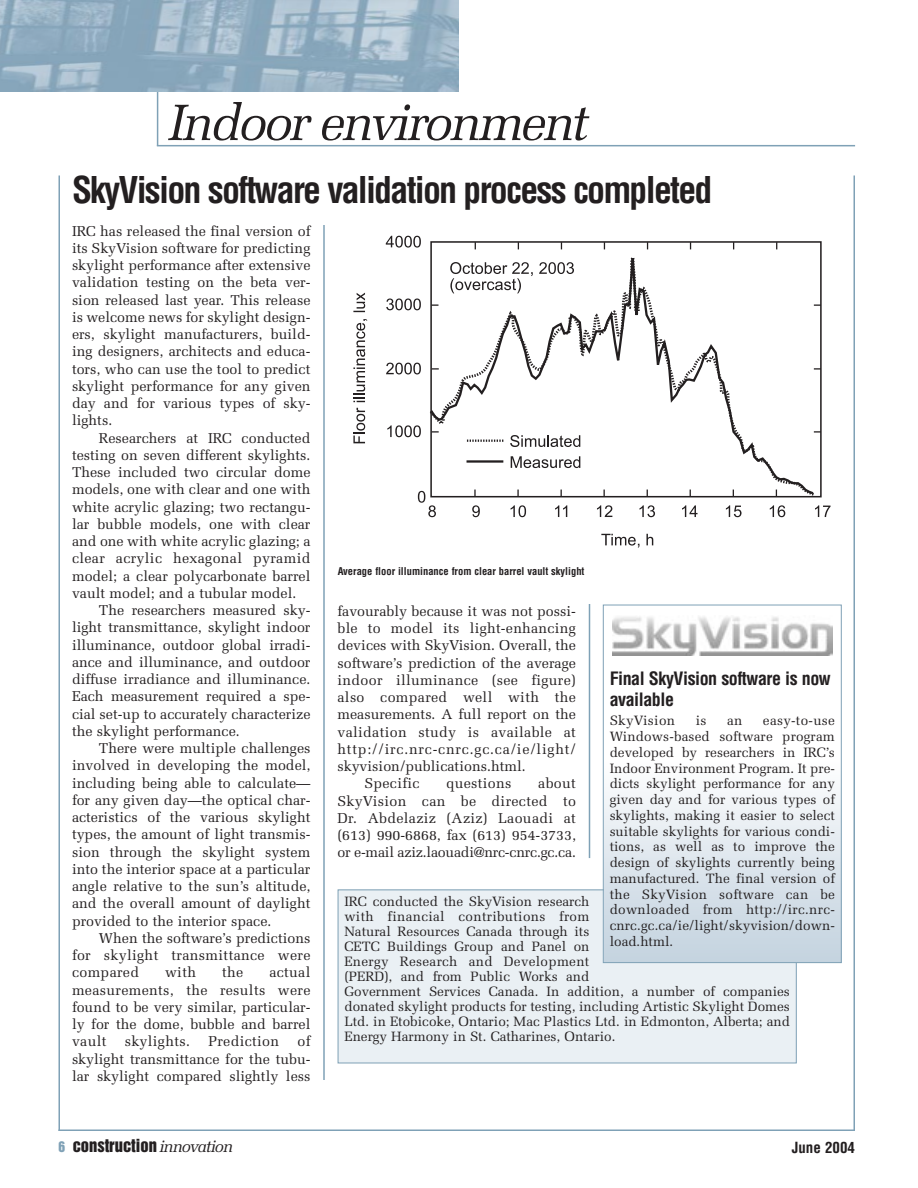
<style>
.page{position:relative;width:918px;height:1188px;background:#fff}
.page>*{position:absolute;margin:0;border:0;box-sizing:border-box;transform-origin:0 0}
.t1{font:italic 51px "Melior";letter-spacing:-.055em;color:#231f20}
.t2{font:700 condensed 36px "Helvetica";letter-spacing:-.05em;color:#231f20}
.t3{font:700 condensed 18px/21px "Helvetica";letter-spacing:-.025em;color:#231f20}
.t4{font:16.5px "Helvetica Inserat";color:#231f20}
.t5{font:700 condensed 15px "Helvetica";color:#231f20}
.t6{font:14.25px/17.2px "Melior";color:#231f20;text-align:justify}
.t7{font:14.25px "Melior";letter-spacing:.02em;color:#231f20}
.t8{font:14.25px "Melior";letter-spacing:.055em;color:#231f20}
.t9{font:13.5px/15.8px "Melior";color:#231f20}
.t10{font:13.5px "Melior";letter-spacing:.02em;color:#231f20}
.t11{font:700 condensed 10.5px "Helvetica";color:#231f20}
.s1{font-size:13.5px;color:#7fa1b6}
.s2{font-family:"Melior";font-style:italic}
</style>
<div class="page">
<div style="left:338px;top:890px;width:458px;height:173px;background:#eaf0f4"></div>
<div style="left:338px;top:890px;width:459px;height:173px;border:1px solid #7fa1b6"></div>
<hr style="left:589px;top:592px;width:1px;height:266px;background:#7fa1b6">
<hr style="left:323px;top:214px;width:2px;height:866px;background:#7fa1b6">
<div style="left:604px;top:760px;width:237px;height:202px;background:linear-gradient(to bottom,#fdfefe,#c2d2de)"></div>
<hr style="left:58px;top:176px;width:2px;height:955px;background:#7fa1b6">
<hr style="left:854px;top:176px;width:1px;height:955px;background:#7fa1b6">
<hr style="left:58px;top:1130px;width:797px;height:1px;background:#7fa1b6">
<div style="left:72px;top:176px;width:770px;height:49px;background:#fff"></div>
<hr style="left:157px;top:145px;width:698px;height:1px;background:#7fa1b6">
<hr style="left:157px;top:87px;width:1px;height:59px;background:#7fa1b6">
<img style="left:0;top:0;width:458px;height:92px">
<svg style="left:386px;top:236px;width:35px;height:12px"></svg>
<svg style="left:353px;top:408px;width:12px;height:35px"></svg>
<svg style="left:353px;top:319px;width:14px;height:83px"></svg>
<svg style="left:353px;top:293px;width:12px;height:19px"></svg>
<svg style="left:386px;top:299px;width:35px;height:11px"></svg>
<svg style="left:386px;top:363px;width:35px;height:11px"></svg>
<svg style="left:387px;top:425px;width:34px;height:12px"></svg>
<svg style="left:418px;top:491px;width:18px;height:26px"></svg>
<svg style="left:472px;top:505px;width:8px;height:12px"></svg>
<svg style="left:511px;top:505px;width:15px;height:12px"></svg>
<svg style="left:555px;top:505px;width:12px;height:12px"></svg>
<svg style="left:597px;top:505px;width:15px;height:12px"></svg>
<svg style="left:639px;top:505px;width:16px;height:12px"></svg>
<svg style="left:682px;top:505px;width:16px;height:12px"></svg>
<svg style="left:726px;top:505px;width:16px;height:12px"></svg>
<svg style="left:770px;top:505px;width:15px;height:12px"></svg>
<svg style="left:815px;top:505px;width:16px;height:12px"></svg>
<svg style="left:601px;top:534px;width:38px;height:14px"></svg>
<svg style="left:646px;top:534px;width:7px;height:11px"></svg>
<svg style="left:430px;top:241px;width:386px;height:10px"></svg>
<svg style="left:427px;top:251px;width:391px;height:247px"></svg>
<hr style="left:467px;top:460px;width:36px;height:3px;background:#231f20">
<svg style="left:467px;top:440px;width:36px;height:2px"></svg>
<div style="left:603px;top:605px;width:239px;height:358px;border:1px solid #7fa1b6"></div>
<img style="left:612px;top:617px;width:221px;height:39px">
<h1 class="t1" style="left:167px;top:102px;width:422px">Indoor environment</h1>
<h2 class="t2" style="left:72px;top:176px;width:642px">SkyVision software validation process completed</h2>
<p class="t6" style="left:72px;top:223px;width:240px">IRC has released the final version of its SkyVision software for predicting skylight performance after extensive validation testing on the beta ver&shy;sion released last year. This release is welcome news for skylight design&shy;ers, skylight manufacturers, build&shy;ing designers, architects and educa&shy;tors, who can use the tool to predict skylight performance for any given day and for various types of sky&shy;lights.</p>
<p class="t6" style="left:99px;top:430px;width:213px">Researchers at IRC conducted</p>
<p class="t6" style="left:72px;top:448px;width:240px">testing on seven different skylights.</p>
<p class="t6" style="left:72px;top:465px;width:240px">These included two circular dome</p>
<p class="t6" style="left:72px;top:482px;width:240px">models, one with clear and one with</p>
<p class="t6" style="left:72px;top:499px;width:240px">white acrylic glazing; two rectangu-</p>
<p class="t6" style="left:72px;top:517px;width:240px">lar bubble models, one with clear</p>
<p class="t6" style="left:72px;top:534px;width:240px">and one with white acrylic glazing; a</p>
<p class="t7" style="left:72px;top:553px;width:240px">clear acrylic hexagonal pyramid</p>
<p class="t6" style="left:72px;top:568px;width:240px">model; a clear polycarbonate barrel</p>
<p class="t6" style="left:72px;top:586px;width:226px">vault model; and a tubular model.</p>
<p class="t6" style="left:99px;top:603px;width:213px">The researchers measured sky-</p>
<p class="t6" style="left:72px;top:620px;width:240px">light transmittance, skylight indoor</p>
<p class="t6" style="left:72px;top:637px;width:240px">illuminance, outdoor global irradi-</p>
<p class="t6" style="left:72px;top:655px;width:240px">ance and illuminance, and outdoor</p>
<p class="t6" style="left:72px;top:672px;width:240px">diffuse irradiance and illuminance.</p>
<p class="t6" style="left:72px;top:689px;width:240px">Each measurement required a spe-</p>
<p class="t6" style="left:72px;top:706px;width:240px">cial set-up to accurately characterize</p>
<p class="t6" style="left:72px;top:724px;width:169px">the skylight performance.</p>
<p class="t6" style="left:99px;top:741px;width:213px">There were multiple challenges</p>
<p class="t6" style="left:72px;top:758px;width:240px">involved in developing the model,</p>
<p class="t6" style="left:72px;top:775px;width:240px">including being able to calculate—</p>
<p class="t6" style="left:72px;top:793px;width:240px">for any given day—the optical char-</p>
<p class="t6" style="left:72px;top:810px;width:240px">acteristics of the various skylight</p>
<p class="t6" style="left:72px;top:827px;width:240px">types, the amount of light transmis-</p>
<p class="t6" style="left:72px;top:844px;width:240px">sion through the skylight system</p>
<p class="t6" style="left:72px;top:862px;width:240px">into the interior space at a particular</p>
<p class="t6" style="left:72px;top:879px;width:240px">angle relative to the sun’s altitude,</p>
<p class="t6" style="left:72px;top:896px;width:240px">and the overall amount of daylight</p>
<p class="t6" style="left:72px;top:913px;width:201px">provided to the interior space.</p>
<p class="t6" style="left:99px;top:931px;width:213px">When the software’s predictions</p>
<p class="t7" style="left:72px;top:949px;width:240px">for skylight transmittance were</p>
<p class="t7" style="left:72px;top:967px;width:69px">compared</p>
<p class="t6" style="left:165px;top:965px;width:33px">with</p>
<p class="t6" style="left:222px;top:965px;width:23px">the</p>
<p class="t6" style="left:72px;top:965px;width:240px;text-indent:197px">actual measurements, the results were found to be very similar, particular&shy;ly for the dome, bubble and barrel vault</p>
<p class="t6" style="left:72px;top:1034px;width:240px;text-indent:226px">of skylight transmittance for the tubu&shy;lar skylight compared slightly less</p>
<p class="t7" style="left:125px;top:1036px;width:67px">skylights.</p>
<p class="t7" style="left:208px;top:1036px;width:72px">Prediction</p>
<p class="t11" style="left:338px;top:567px;width:248px">Average floor illuminance from clear barrel vault skylight</p>
<p class="t6" style="left:338px;top:604px;width:240px">favourably because it was not possi-</p>
<p class="t6" style="left:338px;top:621px;width:240px">ble to model its light-enhancing</p>
<p class="t6" style="left:338px;top:638px;width:240px">devices with SkyVision. Overall, the</p>
<p class="t6" style="left:338px;top:655px;width:240px">software’s prediction of the average</p>
<p class="t7" style="left:338px;top:674px;width:240px">indoor illuminance (see figure)</p>
<p class="t7" style="left:338px;top:691px;width:240px">also compared well with the</p>
<p class="t6" style="left:338px;top:707px;width:240px">measurements. A full report on the</p>
<p class="t7" style="left:338px;top:726px;width:240px">validation study is available at</p>
<p class="t8" style="left:338px;top:743px;width:240px">http://irc.nrc-cnrc.gc.ca/ie/light/</p>
<p class="t6" style="left:338px;top:759px;width:190px">skyvision/publications.html.</p>
<p class="t7" style="left:364px;top:778px;width:57px">Specific</p>
<p class="t7" style="left:446px;top:778px;width:67px">questions</p>
<p class="t3" style="left:610px;top:670px;width:223px">Final SkyVision software is now available</p>
<p class="t10" style="left:610px;top:715px;width:67px">SkyVision</p>
<p class="t9" style="left:696px;top:714px;width:12px">is</p>
<p class="t9" style="left:727px;top:714px;width:17px">an</p>
<p class="t9" style="left:610px;top:714px;width:227px;text-align:justify;text-indent:153px">easy-to-use Windows-based software program developed by researchers in IRC’s Indoor Environment Program. It pre&shy;dicts skylight performance for any given day and for various types of skylights, making it easier to select suitable skylights for various condi&shy;tions, as well as to improve the design of skylights currently being manufactured. The final version of the SkyVision software can be downloaded from http://irc.nrc&shy;cnrc.gc.ca/ie/light/skyvision/down&shy;load.html.</p>
<p class="t6" style="left:338px;top:776px;width:240px;text-indent:201px">about SkyVision can be directed to Dr. Abdelaziz (Aziz) Laouadi at (613) 990-6868, fax (613) 954-3733, or e-mail aziz.laouadi@nrc-cnrc.gc.ca.</p>
<p class="t9" style="left:344px;top:895px;width:447px;line-height:15px">IRC conducted the SkyVision research<br>with financial contributions from<br>Natural Resources Canada through its<br>CETC Buildings Group and Panel on<br>Energy Research and Development<br>(PERD), and from Public Works and<br>Government Services Canada. In addition, a number of companies donated skylight products for testing, including Artistic Skylight Domes Ltd. in Etobicoke, Ontario; Mac Plastics Ltd. in Edmonton, Alberta; and Energy Harmony in St. Catharines, Ontario.</p>
<p class="t4" style="left:58px;top:1139px;width:176px"><span class="s1">6</span> CONSTRUCTION <span class="s2">innovation</span></p>
<p class="t5" style="left:792px;top:1142px;width:65px">June 2004</p>
</div>
